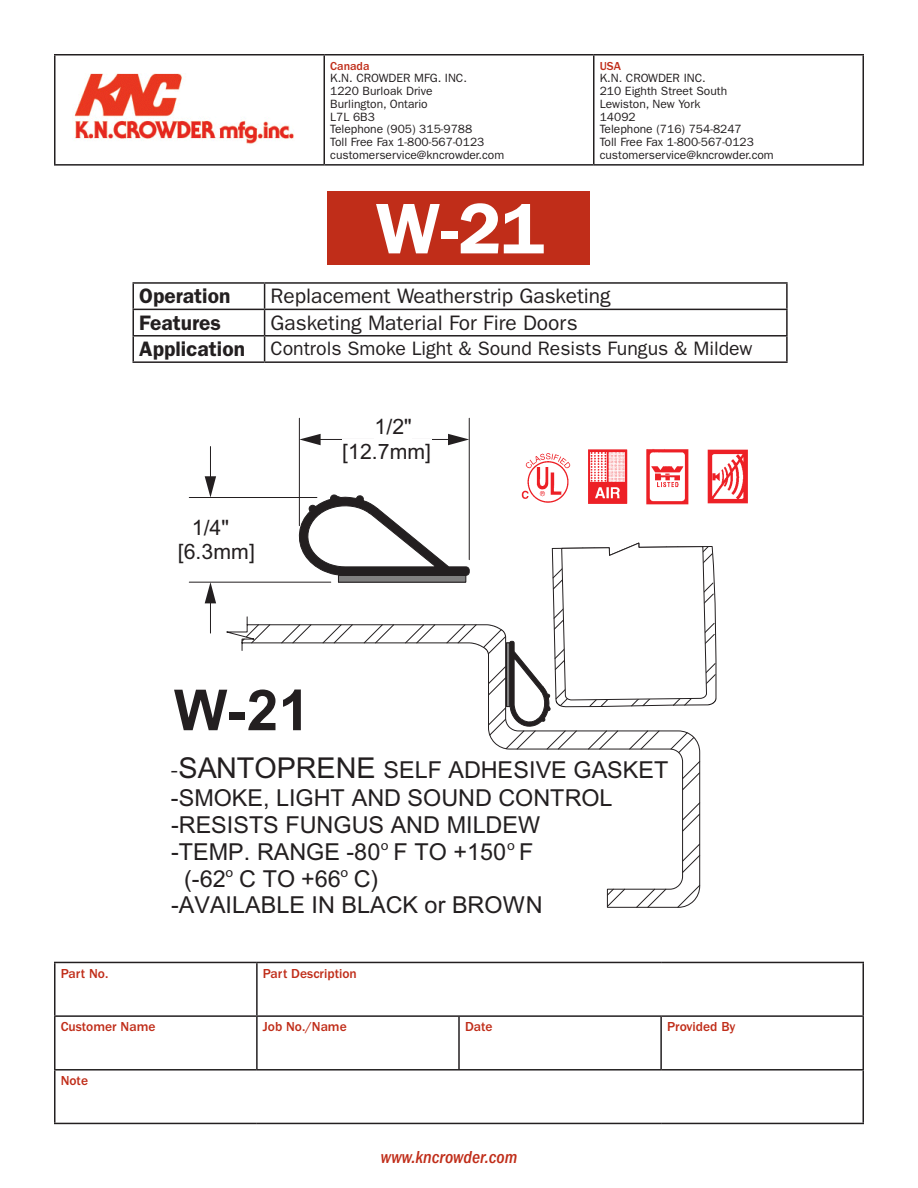
<style>
.page{position:relative;width:918px;height:1188px;background:#fff}
.page>*{position:absolute;margin:0;border:0;box-sizing:border-box;transform-origin:0 0}
.t1{font:600 72px "ITC Franklin Gothic Std";color:#fff}
.t2{font:700 56.55px "Arial";color:#231f20}
.t3{font:23.4px "Arial";color:#231f20}
.t4{font:21.3px/24.3px "Arial";letter-spacing:.005em;color:#231f20}
.t5{font:21px "ITC Franklin Gothic Std";color:#231f20}
.t6{font:600 21px "ITC Franklin Gothic Std";color:#231f20}
.t7{font:19.5px "ITC Franklin Gothic Std";color:#231f20}
.t8{font:italic 500 condensed 18px "ITC Franklin Gothic Std";color:#c02d19}
.t9{font:14.1px "Arial MT+T42+NFPWDX";color:#231f20}
.t10{font:500 13.5px "ITC Franklin Gothic Std";color:#c02d19}
.t11{font:12px/12.8px "ITC Franklin Gothic Std";color:#231f20}
.t12{font:500 12px "ITC Franklin Gothic Std";color:#c02d19}
.s1{font-family:"Arial MT+T42+NFPWDX"}
.s2{font-size:28.8px}
</style>
<div class="page">
<hr style="left:54px;top:962px;width:203px;height:1px;background:#231f20">
<hr style="left:54px;top:963px;width:2px;height:52px;background:#231f20">
<hr style="left:257px;top:962px;width:202px;height:1px;background:#231f20">
<hr style="left:256px;top:963px;width:2px;height:52px;background:#231f20">
<hr style="left:459px;top:962px;width:202px;height:1px;background:#231f20">
<hr style="left:661px;top:962px;width:203px;height:1px;background:#231f20">
<hr style="left:862px;top:963px;width:2px;height:52px;background:#231f20">
<hr style="left:54px;top:1015px;width:203px;height:2px;background:#231f20">
<hr style="left:54px;top:1017px;width:2px;height:52px;background:#231f20">
<hr style="left:257px;top:1015px;width:202px;height:2px;background:#231f20">
<hr style="left:256px;top:1017px;width:2px;height:52px;background:#231f20">
<hr style="left:459px;top:1015px;width:202px;height:2px;background:#231f20">
<hr style="left:458px;top:1017px;width:2px;height:52px;background:#231f20">
<hr style="left:661px;top:1015px;width:203px;height:2px;background:#231f20">
<hr style="left:660px;top:1017px;width:2px;height:52px;background:#231f20">
<hr style="left:862px;top:1017px;width:2px;height:52px;background:#231f20">
<hr style="left:54px;top:1069px;width:203px;height:2px;background:#231f20">
<hr style="left:54px;top:1071px;width:2px;height:52px;background:#231f20">
<hr style="left:257px;top:1069px;width:202px;height:2px;background:#231f20">
<hr style="left:459px;top:1069px;width:202px;height:2px;background:#231f20">
<hr style="left:661px;top:1069px;width:203px;height:2px;background:#231f20">
<hr style="left:862px;top:1071px;width:2px;height:52px;background:#231f20">
<hr style="left:54px;top:1123px;width:203px;height:1px;background:#231f20">
<hr style="left:257px;top:1123px;width:202px;height:1px;background:#231f20">
<hr style="left:459px;top:1123px;width:202px;height:1px;background:#231f20">
<hr style="left:661px;top:1123px;width:203px;height:1px;background:#231f20">
<hr style="left:54px;top:54px;width:270px;height:2px;background:#231f20">
<hr style="left:54px;top:56px;width:2px;height:108px;background:#231f20">
<hr style="left:324px;top:54px;width:270px;height:2px;background:#231f20">
<hr style="left:324px;top:56px;width:1px;height:108px;background:#231f20">
<hr style="left:594px;top:54px;width:270px;height:2px;background:#231f20">
<hr style="left:593px;top:56px;width:1px;height:108px;background:#231f20">
<hr style="left:862px;top:56px;width:2px;height:108px;background:#231f20">
<hr style="left:54px;top:164px;width:270px;height:2px;background:#231f20">
<hr style="left:324px;top:164px;width:270px;height:2px;background:#231f20">
<hr style="left:594px;top:164px;width:270px;height:2px;background:#231f20">
<img style="left:74px;top:73px;width:220px;height:71px">
<div style="left:328px;top:191px;width:262px;height:74px;background:#c02d19"></div>
<hr style="left:132px;top:282px;width:133px;height:2px;background:#231f20">
<hr style="left:132px;top:284px;width:2px;height:25px;background:#231f20">
<hr style="left:265px;top:282px;width:523px;height:2px;background:#231f20">
<hr style="left:786px;top:284px;width:2px;height:25px;background:#231f20">
<hr style="left:132px;top:309px;width:133px;height:1px;background:#231f20">
<hr style="left:132px;top:310px;width:2px;height:25px;background:#231f20">
<hr style="left:265px;top:309px;width:523px;height:1px;background:#231f20">
<hr style="left:786px;top:310px;width:2px;height:25px;background:#231f20">
<hr style="left:132px;top:335px;width:133px;height:2px;background:#231f20">
<hr style="left:132px;top:337px;width:2px;height:24px;background:#231f20">
<hr style="left:265px;top:335px;width:523px;height:2px;background:#231f20">
<svg style="left:264px;top:284px;width:1px;height:77px"></svg>
<hr style="left:786px;top:337px;width:2px;height:24px;background:#231f20">
<hr style="left:132px;top:361px;width:133px;height:2px;background:#231f20">
<hr style="left:265px;top:361px;width:523px;height:2px;background:#231f20">
<svg style="left:700px;top:546px;width:16px;height:160px"></svg>
<svg style="left:225px;top:418px;width:475px;height:490px"></svg>
<svg style="left:299px;top:434px;width:22px;height:11px"></svg>
<svg style="left:448px;top:434px;width:21px;height:11px"></svg>
<hr style="left:320px;top:439px;width:129px;height:1px;background:#231f20">
<div style="left:375px;top:415px;width:37px;height:24px;background:#fff"></div>
<div style="left:342px;top:439px;width:89px;height:25px;background:#fff"></div>
<hr style="left:189px;top:497px;width:128px;height:1px;background:#231f20">
<hr style="left:189px;top:582px;width:142px;height:1px;background:#231f20">
<svg style="left:205px;top:476px;width:11px;height:21px"></svg>
<hr style="left:210px;top:447px;width:1px;height:30px;background:#231f20">
<svg style="left:205px;top:582px;width:11px;height:21px"></svg>
<hr style="left:210px;top:603px;width:1px;height:30px;background:#231f20">
<div style="left:192px;top:515px;width:37px;height:25px;background:#fff"></div>
<div style="left:178px;top:540px;width:77px;height:24px;background:#fff"></div>
<img style="left:644px;top:446px;width:47px;height:60px">
<img style="left:510px;top:444px;width:75px;height:65px">
<img style="left:586px;top:448px;width:43px;height:57px">
<img style="left:707px;top:449px;width:41px;height:55px">
<p class="t12" style="left:330px;top:59px;width:41px">Canada</p>
<p class="t11" style="left:330px;top:72px;width:176px">K.N. CROWDER MFG. INC.<br>1220 Burloak Drive<br>Burlington, Ontario<br>L7L 6B3<br>Telephone (905) 315-9788<br>Toll Free Fax 1-800-567-0123 customerservice@kncrowder.com</p>
<p class="t1" style="left:376px;top:186px;width:170px">W-21</p>
<p class="t12" style="left:600px;top:59px;width:23px">USA</p>
<p class="t11" style="left:600px;top:72px;width:176px">K.N. CROWDER INC.<br>210 Eighth Street South<br>Lewiston, New York<br>14092<br>Telephone (716) 754-8247<br>Toll Free Fax 1-800-567-0123 customerservice@kncrowder.com</p>
<p class="t6" style="left:139px;top:284px;width:93px">Operation</p>
<p class="t5" style="left:271px;top:284px;width:342px">Replacement Weatherstrip Gasketing</p>
<p class="t6" style="left:139px;top:310px;width:83px">Features</p>
<p class="t5" style="left:271px;top:311px;width:309px">Gasketing Material For Fire Doors</p>
<p class="t6" style="left:139px;top:337px;width:107px">Application</p>
<p class="t7" style="left:271px;top:337px;width:483px">Controls Smoke Light &amp; Sound Resists Fungus &amp; Mildew</p>
<p class="t4" style="left:178px;top:515px;width:79px;text-align:center">1/4" [6.3mm]</p>
<p class="t4" style="left:342px;top:415px;width:90px;text-indent:32px">1/2" [12.7mm]</p>
<p class="t2" style="left:174px;top:677px;width:137px">W-21</p>
<p class="t3" style="left:171px;top:756px;width:499px"><span class="s1">-</span><span class="s2">SANTOPRENE</span> SELF ADHESIVE GASKET</p>
<p class="t3" style="left:171px;top:784px;width:443px">-SMOKE, LIGHT AND SOUND CONTROL</p>
<p class="t3" style="left:171px;top:811px;width:371px">-RESISTS FUNGUS AND MILDEW</p>
<p class="t3" style="left:171px;top:838px;width:364px">-TEMP. RANGE -80 F TO +150 F</p>
<p class="t3" style="left:184px;top:865px;width:196px">(-62 C TO +66 C)</p>
<p class="t3" style="left:171px;top:892px;width:373px">-AVAILABLE IN BLACK or BROWN</p>
<p class="t9" style="left:381px;top:836px;width:9px">o</p>
<p class="t9" style="left:507px;top:836px;width:9px">o</p>
<p class="t9" style="left:225px;top:863px;width:9px">o</p>
<p class="t9" style="left:341px;top:863px;width:9px">o</p>
<p class="t10" style="left:61px;top:966px;width:49px">Part No.</p>
<p class="t10" style="left:263px;top:966px;width:95px">Part Description</p>
<p class="t10" style="left:61px;top:1019px;width:96px">Customer Name</p>
<p class="t10" style="left:263px;top:1019px;width:85px">Job No./Name</p>
<p class="t10" style="left:465px;top:1019px;width:29px">Date</p>
<p class="t10" style="left:667px;top:1019px;width:70px">Provided By</p>
<p class="t10" style="left:61px;top:1073px;width:29px">Note</p>
<h3 class="t8" style="left:381px;top:1147px;width:138px">www.kncrowder.com</h3>
</div>
